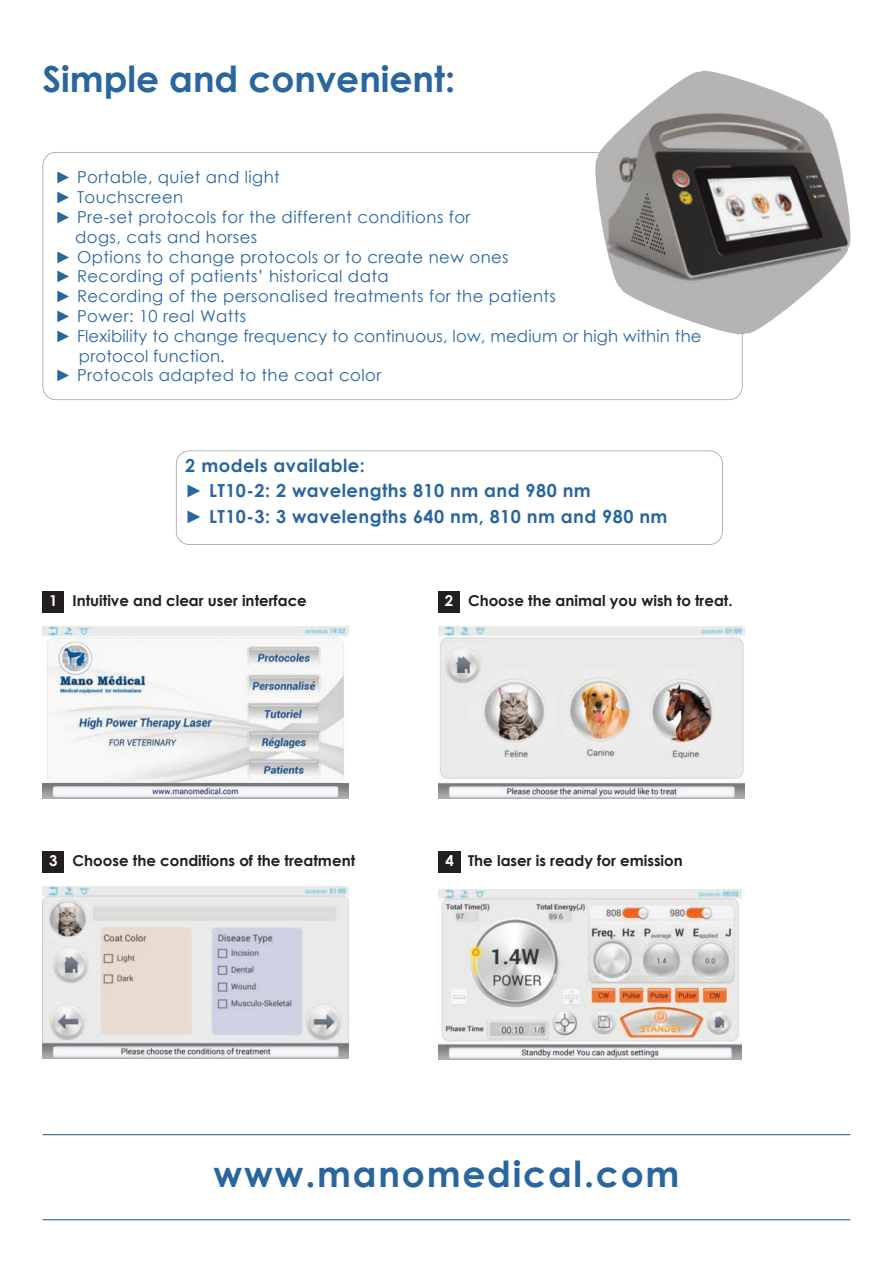
<style>
.page{position:relative;width:893px;height:1263px;background:#fff}
.page>*{position:absolute;margin:0;border:0;box-sizing:border-box;transform-origin:0 0}
.t1{font:700 36px "Century Gothic";color:#2a669e}
.t2{font:700 18px/25.5px "Century Gothic";letter-spacing:.025em;color:#2a669e}
.t3{font:16.5px "Century Gothic";letter-spacing:.025em;color:#2a669e}
.t4{font:700 15px "Century Gothic";color:#231f20}
.s1{color:#fff}
</style>
<div class="page">
<div style="left:43px;top:152px;width:699px;height:248px;border:2px solid #999c9f;border-radius:14px"></div>
<hr style="left:43px;top:1134px;width:807px;height:1px;background:#2a669e">
<hr style="left:43px;top:1219px;width:807px;height:1px;background:#2a669e">
<div style="left:438px;top:592px;width:21px;height:21px;background:#231f20"></div>
<img style="left:438px;top:627px;width:306px;height:172px">
<img style="left:43px;top:886px;width:306px;height:172px">
<svg style="left:438px;top:1059px;width:303px;height:1px"></svg>
<img style="left:438px;top:889px;width:303px;height:170px">
<div style="left:43px;top:851px;width:21px;height:21px;background:#231f20"></div>
<div style="left:438px;top:851px;width:23px;height:21px;background:#231f20"></div>
<img style="left:591px;top:70px;width:260px;height:269px">
<img style="left:43px;top:627px;width:306px;height:172px">
<div style="left:43px;top:592px;width:21px;height:21px;background:#231f20"></div>
<div style="left:176px;top:450px;width:547px;height:95px;border:2px solid #999c9f;border-radius:14px"></div>
<h1 class="t1" style="left:43px;top:56px;width:414px">simple and convenient:</h1>
<p class="t3" style="left:55px;top:167px;width:226px">► Portable, quiet and light</p>
<p class="t3" style="left:55px;top:187px;width:130px">► Touchscreen</p>
<p class="t3" style="left:55px;top:206px;width:417px">► Pre-set protocols for the different conditions for</p>
<p class="t3" style="left:75px;top:226px;width:184px">dogs, cats and horses</p>
<p class="t3" style="left:55px;top:246px;width:455px">► Options to change protocols or to create new ones</p>
<p class="t3" style="left:55px;top:266px;width:335px">► Recording of patients’ historical data</p>
<p class="t3" style="left:55px;top:286px;width:502px">► Recording of the personalised treatments for the patients</p>
<p class="t3" style="left:55px;top:305px;width:193px">► Power: 10 real Watts</p>
<p class="t3" style="left:55px;top:325px;width:648px">► Flexibility to change frequency to continuous, low, medium or high within the</p>
<p class="t3" style="left:79px;top:345px;width:147px">protocol function.</p>
<p class="t3" style="left:55px;top:365px;width:328px">► Protocols adapted to the coat color</p>
<p class="t2" style="left:185px;top:452px;width:484px">2 models available:<br>► LT10-2: 2 wavelengths 810 nm and 980 nm<br>► LT10-3: 3 wavelengths 640 nm, 810 nm and 980 nm</p>
<p class="t4" style="left:49px;top:591px;width:259px"><span class="s1">1</span> intuitive and clear user interface</p>
<p class="t4" style="left:445px;top:591px;width:289px"><span class="s1">2</span> choose the animal you wish to treat.</p>
<p class="t4" style="left:49px;top:851px;width:307px"><span class="s1">3</span> choose the conditions of the treatment</p>
<p class="t4" style="left:445px;top:851px;width:239px"><span class="s1">4</span> The laser is ready for emission</p>
<h1 class="t1" style="left:214px;top:1151px;width:467px">www.manomedical.com</h1>
</div>
